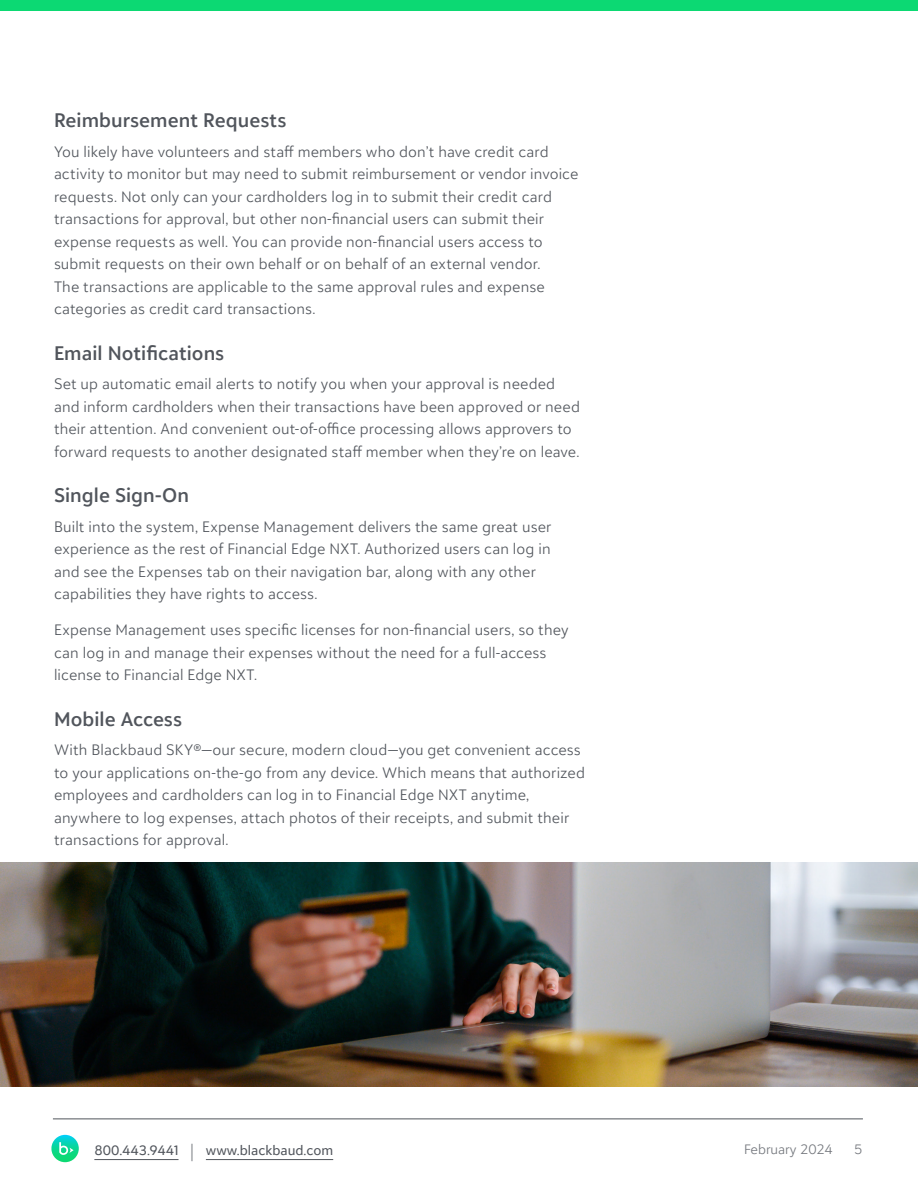
<style>
.page{position:relative;width:918px;height:1188px;background:#fff}
.page>*{position:absolute;margin:0;border:0;box-sizing:border-box;transform-origin:0 0}
.t1{font:600 19.5px "BLKB Sans";color:#51555c}
.t2{font:300 15px/22.5px "BLKB Sans";letter-spacing:.01em;color:#51555c}
.t3{font:13.5px "BLKB Sans";color:#51555c}
.t4{font:300 13.5px "BLKB Sans";color:#74777d}
.s1{font-weight:300;font-size:20.25px;color:#74777d}
</style>
<div class="page">
<div style="left:0;top:0;width:918px;height:11px;background:#0cd973"></div>
<hr style="left:53px;top:1119px;width:810px;height:1px;background:#51555c">
<hr style="left:94px;top:1159px;width:85px;height:1px;background:#51555c">
<hr style="left:206px;top:1159px;width:127px;height:1px;background:#51555c">
<svg style="left:51px;top:1135px;width:28px;height:27px"></svg>
<svg style="left:59px;top:1142px;width:15px;height:13px"></svg>
<img style="left:0;top:863px;width:918px;height:223px">
<h1 class="t1" style="left:54px;top:108px;width:234px">Reimbursement Requests</h1>
<p class="t2" style="left:54px;top:140px;width:526px">You likely have volunteers and staff members who don’t have credit card activity to monitor but may need to submit reimbursement or vendor invoice requests. Not only can your cardholders log in to submit their credit card transactions for approval, but other non-financial users can submit their expense requests as well. You can provide non-financial users access to submit requests on their own behalf or on behalf of an external vendor.<br>The transactions are applicable to the same approval rules and expense categories as credit card transactions.</p>
<h1 class="t1" style="left:54px;top:341px;width:172px">Email Notifications</h1>
<p class="t2" style="left:54px;top:372px;width:527px">Set up automatic email alerts to notify you when your approval is needed and inform cardholders when their transactions have been approved or need their attention. And convenient out-of-office processing allows approvers to forward requests to another designated staff member when they’re on leave.</p>
<h1 class="t1" style="left:54px;top:483px;width:137px">Single Sign-On</h1>
<p class="t2" style="left:54px;top:515px;width:499px">Built into the system, Expense Management delivers the same great user experience as the rest of Financial Edge NXT. Authorized users can log in and see the Expenses tab on their navigation bar, along with any other capabilities they have rights to access.</p>
<p class="t2" style="left:54px;top:618px;width:516px">Expense Management uses specific licenses for non-financial users, so they can log in and manage their expenses without the need for a full-access license to Financial Edge NXT.</p>
<h1 class="t1" style="left:54px;top:707px;width:129px">Mobile Access</h1>
<p class="t2" style="left:54px;top:738px;width:533px">With Blackbaud SKY®—our secure, modern cloud—you get convenient access to your applications on-the-go from any device. Which means that authorized employees and cardholders can log in to Financial Edge NXT anytime, anywhere to log expenses, attach photos of their receipts, and submit their transactions for approval.</p>
<p class="t3" style="left:94px;top:1142px;width:86px">800.443.9441</p>
<p class="t4" style="left:744px;top:1141px;width:90px">February 2024</p>
<p class="t4" style="left:854px;top:1141px;width:10px">5</p>
<p class="t3" style="left:189px;top:1142px;width:145px"><span class="s1">|</span> www.blackbaud.com</p>
</div>
